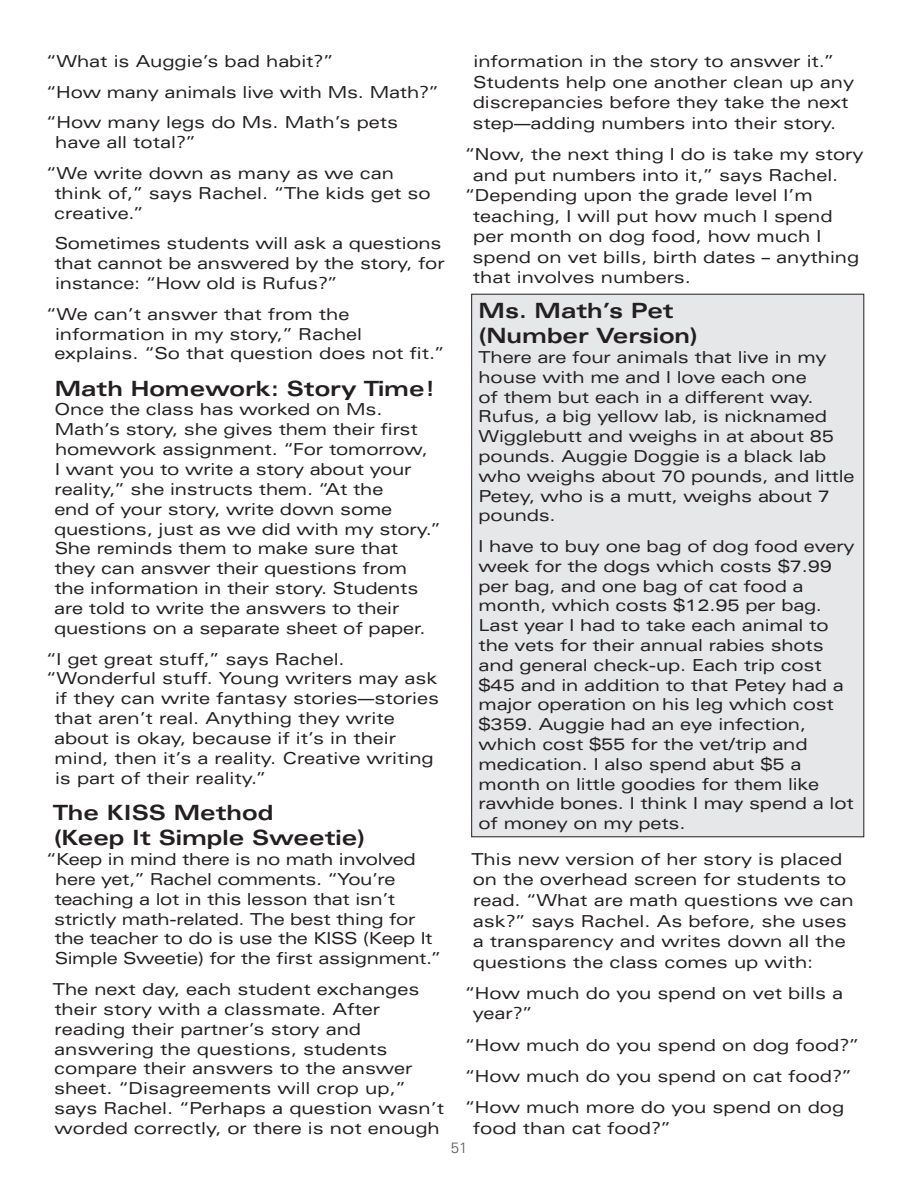
<style>
.page{position:relative;width:918px;height:1188px;background:#fff}
.page>*{position:absolute;margin:0;border:0;box-sizing:border-box;transform-origin:0 0}
.t1{font:700 expanded 21px/25.2px "Univers";color:#231f20}
.t2{font:expanded 16.5px/19.8px "Univers";letter-spacing:-.01em;color:#231f20}
.t3{font:300 15px "Univers";color:#57585a}
</style>
<div class="page">
<div style="left:472px;top:294px;width:392px;height:543px;background:#e6e7e9"></div>
<p class="t2" style="left:47px;top:46px;width:393px;line-height:30.6px">“What is Auggie’s bad habit?”<br>“How many animals live with Ms. Math?” “How many legs do Ms. Math’s pets</p>
<p class="t2" style="left:47px;top:127px;width:349px;line-height:30.6px;text-indent:9px">have all total?”<br>“We write down as many as we can</p>
<p class="t2" style="left:54px;top:183px;width:378px">think of,” says Rachel. “The kids get so creative.”</p>
<p class="t2" style="left:54px;top:233px;width:392px">Sometimes students will ask a questions that cannot be answered by the story, for instance: “How old is Rufus?”</p>
<p class="t2" style="left:54px;top:304px;width:391px;text-indent:-8px">“We can’t answer that from the information in my story,” Rachel explains. “So that question does not fit.”</p>
<p class="t1" style="left:55px;top:375px;width:382px">Math Homework: Story Time!</p>
<p class="t2" style="left:54px;top:399px;width:388px">Once the class has worked on Ms.<br>Math’s story, she gives them their first homework assignment. “For tomorrow,<br>I want you to write a story about your reality,” she instructs them. “At the<br>end of your story, write down some questions, just as we did with my story.” She reminds them to make sure that they can answer their questions from the information in their story. Students are told to write the answers to their questions on a separate sheet of paper.</p>
<p class="t2" style="left:47px;top:649px;width:300px">“I get great stuff,” says Rachel.</p>
<p class="t2" style="left:47px;top:668px;width:392px">“Wonderful stuff. Young writers may ask</p>
<p class="t2" style="left:55px;top:688px;width:386px">if they can write fantasy stories—stories</p>
<p class="t2" style="left:54px;top:708px;width:342px">that aren’t real. Anything they write</p>
<p class="t2" style="left:54px;top:728px;width:343px">about is okay, because if it’s in their</p>
<p class="t2" style="left:55px;top:748px;width:381px">mind, then it’s a reality. Creative writing</p>
<p class="t2" style="left:55px;top:768px;width:212px">is part of their reality.”</p>
<p class="t1" style="left:53px;top:800px;width:314px">The KISS Method<br>(Keep It Simple Sweetie)</p>
<p class="t2" style="left:54px;top:849px;width:388px;text-indent:-7px">“Keep in mind there is no math involved here yet,” Rachel comments. “You’re teaching a lot in this lesson that isn’t strictly math-related. The best thing for the teacher to do is use the KISS (Keep It Simple Sweetie) for the first assignment.”</p>
<p class="t2" style="left:53px;top:979px;width:393px">The next day, each student exchanges their story with a classmate. After reading their partner’s story and answering the questions, students compare their answers to the answer sheet. “Disagreements will crop up,” says Rachel. “Perhaps a question wasn’t worded correctly, or there is not enough</p>
<p class="t2" style="left:473px;top:51px;width:383px;line-height:20.5px">information in the story to answer it.” Students help one another clean up any discrepancies before they take the next step—adding numbers into their story.</p>
<p class="t2" style="left:465px;top:144px;width:400px">“Now, the next thing I do is take my story</p>
<p class="t2" style="left:473px;top:165px;width:367px">and put numbers into it,” says Rachel.</p>
<p class="t2" style="left:465px;top:185px;width:349px">“Depending upon the grade level I’m</p>
<p class="t2" style="left:473px;top:206px;width:361px">teaching, I will put how much I spend</p>
<p class="t2" style="left:473px;top:226px;width:349px">per month on dog food, how much I</p>
<p class="t2" style="left:473px;top:247px;width:388px">spend on vet bills, birth dates – anything</p>
<p class="t2" style="left:473px;top:267px;width:220px">that involves numbers.</p>
<p class="t1" style="left:479px;top:298px;width:221px">Ms. Math’s Pet (Number Version)</p>
<p class="t2" style="left:479px;top:347px;width:377px">There are four animals that live in my house with me and I love each one<br>of them but each in a different way.<br>Rufus, a big yellow lab, is nicknamed<br>Wigglebutt and weighs in at about 85 pounds. Auggie Doggie is a black lab who weighs about 70 pounds, and little<br>Petey, who is a mutt, weighs about 7 pounds.</p>
<p class="t2" style="left:479px;top:536px;width:377px">I have to buy one bag of dog food every week for the dogs which costs $7.99 per bag, and one bag of cat food a month, which costs $12.95 per bag.<br>Last year I had to take each animal to the vets for their annual rabies shots and general check-up. Each trip cost $45 and in addition to that Petey had a major operation on his leg which cost $359. Auggie had an eye infection, which cost $55 for the vet/trip and medication. I also spend abut $5 a month on little goodies for them like rawhide bones. I think I may spend a lot of money on my pets.</p>
<p class="t2" style="left:471px;top:849px;width:384px;line-height:20.5px">This new version of her story is placed on the overhead screen for students to read. “What are math questions we can ask?” says Rachel. As before, she uses a transparency and writes down all the questions the class comes up with:</p>
<p class="t2" style="left:473px;top:983px;width:372px;line-height:20.5px;text-indent:-8px">“How much do you spend on vet bills a year?”</p>
<p class="t2" style="left:465px;top:1029px;width:396px;line-height:31.3px">“How much do you spend on dog food?” “How much do you spend on cat food?” “How much more do you spend on dog</p>
<p class="t2" style="left:473px;top:1118px;width:199px">food than cat food?”</p>
<p class="t3" style="left:451px;top:1139px;width:18px">51</p>
</div>
